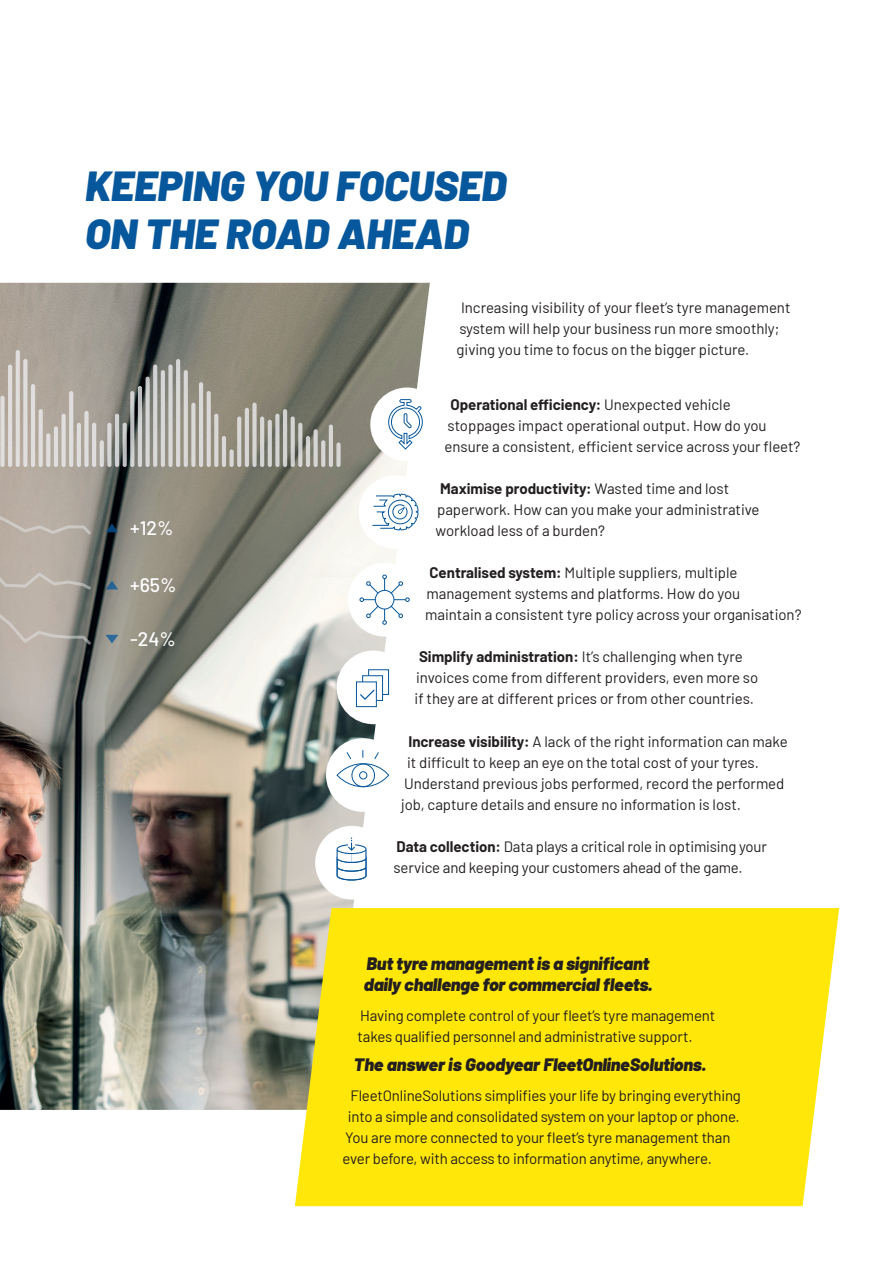
<style>
.page{position:relative;width:893px;height:1263px;background:#fff}
.page>*{position:absolute;margin:0;border:0;box-sizing:border-box;transform-origin:0 0}
.t1{font:italic 900 42px/48px "Barlow";color:#06579c}
.Subtitle_blue{font:500 19.5px "Barlow";color:#fff}
.Body{font:italic 900 18px/21px "Barlow";letter-spacing:-.01em;color:#231f20}
.Body-2{font:15px/21px "Barlow";letter-spacing:-.005em;color:#231f20}
.s1{font-weight:700}
</style>
<div class="page">
<img style="left:0;top:283px;width:430px;height:827px">
<div style="left:0;top:396px;width:5px;height:71px;background:#e0dedd;border-radius:2px"></div>
<hr style="left:8px;top:364px;width:4px;height:103px;background:#e0dddd;border-radius:2px">
<hr style="left:16px;top:350px;width:4px;height:117px;background:#e0dddd;border-radius:2px">
<svg style="left:23px;top:359px;width:4px;height:108px"></svg>
<hr style="left:31px;top:384px;width:4px;height:83px;background:#e0dedd;border-radius:2px">
<svg style="left:39px;top:409px;width:4px;height:58px"></svg>
<svg style="left:46px;top:433px;width:4px;height:34px"></svg>
<hr style="left:54px;top:426px;width:4px;height:41px;background:#e0dedd;border-radius:2px">
<div style="left:61px;top:414px;width:5px;height:53px;background:#e0dede;border-radius:2px"></div>
<hr style="left:69px;top:391px;width:4px;height:76px;background:#dfdddd;border-radius:2px">
<hr style="left:77px;top:423px;width:4px;height:44px;background:#dfdddd;border-radius:2px">
<div style="left:84px;top:411px;width:5px;height:56px;background:#dedddd;border-radius:2px"></div>
<hr style="left:92px;top:423px;width:4px;height:44px;background:#dedddc;border-radius:2px">
<hr style="left:100px;top:440px;width:4px;height:27px;background:#dcdbdb;border-radius:2px">
<svg style="left:107px;top:423px;width:4px;height:44px"></svg>
<hr style="left:115px;top:414px;width:4px;height:53px;background:#d0d1d2;border-radius:2px">
<svg style="left:123px;top:423px;width:4px;height:44px"></svg>
<svg style="left:130px;top:391px;width:4px;height:76px"></svg>
<svg style="left:138px;top:386px;width:4px;height:81px"></svg>
<svg style="left:145px;top:377px;width:5px;height:90px"></svg>
<svg style="left:153px;top:364px;width:4px;height:103px"></svg>
<hr style="left:161px;top:370px;width:4px;height:97px;background:#d7d7d7;border-radius:2px">
<div style="left:168px;top:364px;width:5px;height:103px;background:#d9d8d8;border-radius:2px"></div>
<hr style="left:176px;top:359px;width:4px;height:108px;background:#d8d8d7;border-radius:2px">
<hr style="left:184px;top:370px;width:4px;height:97px;background:#d9d8d7;border-radius:2px">
<svg style="left:191px;top:403px;width:4px;height:64px"></svg>
<hr style="left:199px;top:382px;width:4px;height:85px;background:#dad9d7;border-radius:2px">
<svg style="left:207px;top:391px;width:4px;height:76px"></svg>
<svg style="left:214px;top:414px;width:4px;height:53px"></svg>
<hr style="left:222px;top:436px;width:4px;height:31px;background:#dad8d6;border-radius:2px">
<div style="left:229px;top:449px;width:5px;height:18px;background:#d9d7d6;border-radius:2px"></div>
<svg style="left:237px;top:416px;width:4px;height:51px"></svg>
<hr style="left:245px;top:408px;width:4px;height:59px;background:#d8d7d5;border-radius:2px">
<div style="left:252px;top:403px;width:5px;height:64px;background:#d7d6d5;border-radius:2px"></div>
<hr style="left:260px;top:416px;width:4px;height:51px;background:#d3d3d2;border-radius:2px">
<svg style="left:268px;top:420px;width:4px;height:47px"></svg>
<div style="left:275px;top:414px;width:5px;height:53px;background:#d3d3d2;border-radius:2px"></div>
<hr style="left:283px;top:409px;width:4px;height:58px;background:#d2d3d2;border-radius:2px">
<svg style="left:291px;top:416px;width:4px;height:51px"></svg>
<svg style="left:298px;top:423px;width:4px;height:44px"></svg>
<hr style="left:306px;top:436px;width:4px;height:31px;background:#d5d5d4;border-radius:2px">
<svg style="left:314px;top:429px;width:4px;height:38px"></svg>
<svg style="left:321px;top:440px;width:4px;height:27px"></svg>
<hr style="left:329px;top:424px;width:4px;height:43px;background:#d7d6d5;border-radius:2px">
<div style="left:336px;top:442px;width:5px;height:25px;background:#d7d6d5;border-radius:2px"></div>
<svg style="left:106px;top:523px;width:12px;height:9px"></svg>
<svg style="left:106px;top:581px;width:12px;height:8px"></svg>
<svg style="left:106px;top:635px;width:12px;height:8px"></svg>
<svg style="left:0;top:512px;width:91px;height:24px"></svg>
<svg style="left:0;top:571px;width:91px;height:20px"></svg>
<svg style="left:0;top:613px;width:91px;height:33px"></svg>
<div style="left:370px;top:387px;width:74px;height:74px;background:#fff;border-radius:50%"></div>
<svg style="left:388px;top:399px;width:35px;height:51px"></svg>
<div style="left:359px;top:475px;width:73px;height:74px;background:#fff;border-radius:50%"></div>
<svg style="left:372px;top:493px;width:47px;height:38px"></svg>
<div style="left:326px;top:738px;width:74px;height:74px;background:#fff;border-radius:50%"></div>
<svg style="left:336px;top:750px;width:53px;height:38px"></svg>
<div style="left:348px;top:563px;width:73px;height:73px;background:#fff;border-radius:50%"></div>
<svg style="left:359px;top:575px;width:51px;height:50px"></svg>
<div style="left:375px;top:590px;width:19px;height:19px;background:#fff;border-radius:50%"></div>
<div style="left:375px;top:590px;width:19px;height:19px;border:1px solid #06579c;border-radius:50%"></div>
<div style="left:337px;top:650px;width:73px;height:74px;background:#fff;border-radius:50%"></div>
<div style="left:368px;top:669px;width:21px;height:26px;background:#fff;border:1px solid #06579c"></div>
<div style="left:362px;top:675px;width:21px;height:26px;background:#fff;border:1px solid #06579c"></div>
<div style="left:356px;top:681px;width:21px;height:26px;background:#fff;border:1px solid #06579c"></div>
<svg style="left:360px;top:689px;width:15px;height:11px"></svg>
<div style="left:315px;top:826px;width:74px;height:73px;background:#fff;border-radius:50%"></div>
<svg style="left:337px;top:837px;width:30px;height:43px"></svg>
<svg style="left:295px;top:908px;width:544px;height:298px;fill:#ffe709"></svg>
<p class="t1" style="left:85px;top:159px;width:423px">KEEPING YOU FOCUSED<br>ON THE ROAD AHEAD</p>
<p class="Subtitle_blue" style="left:130px;top:513px;width:45px">+12%</p>
<p class="Subtitle_blue" style="left:130px;top:571px;width:48px">+65%</p>
<p class="Subtitle_blue" style="left:130px;top:625px;width:47px">-24%</p>
<p class="Body-2" style="left:457px;top:295px;width:335px;text-indent:4px">Increasing visibility of your fleet’s tyre management system will help your business run more smoothly; giving you time to focus on the bigger picture.</p>
<p class="Body-2" style="left:445px;top:392px;width:357px;text-indent:6px"><span class="s1">Operational efficiency:</span> Unexpected vehicle stoppages impact operational output. How do you ensure a consistent, efficient service across your fleet?</p>
<p class="Body-2" style="left:436px;top:477px;width:326px;text-indent:4px"><span class="s1">Maximise productivity:</span> Wasted time and lost paperwork. How can you make your administrative workload less of a burden?</p>
<p class="Body-2" style="left:425px;top:561px;width:378px;text-indent:4px"><span class="s1">Centralised system:</span> Multiple suppliers, multiple management systems and platforms. How do you<br>maintain a consistent tyre policy across your organisation?</p>
<p class="Body-2" style="left:415px;top:645px;width:345px;text-indent:4px"><span class="s1">Simplify administration:</span> It’s challenging when tyre invoices come from different providers, even more so if they are at different prices or from other countries.</p>
<p class="Body-2" style="left:409px;top:730px;width:381px"><span class="s1">Increase visibility:</span> A lack of the right information can make</p>
<p class="Body-2" style="left:407px;top:751px;width:353px">it difficult to keep an eye on the total cost of your tyres.</p>
<p class="Body-2" style="left:404px;top:772px;width:382px">Understand previous jobs performed, record the performed</p>
<p class="Body-2" style="left:401px;top:793px;width:341px">job, capture details and ensure no information is lost.</p>
<p class="Body-2" style="left:394px;top:835px;width:375px"><span class="s1">Data collection:</span> Data plays a critical role in optimising your service and keeping your customers ahead of the game.</p>
<p class="Body" style="left:364px;top:952px;width:291px">But tyre management is a significant daily challenge for commercial fleets.</p>
<p class="Body-2" style="left:358px;top:1003px;width:359px">Having complete control of your fleet’s tyre management takes qualified personnel and administrative support.</p>
<p class="Body" style="left:354px;top:1053px;width:354px">The answer is Goodyear FleetOnlineSolutions.</p>
<p class="Body-2" style="left:350px;top:1083px;width:392px">FleetOnlineSolutions simplifies your life by bringing everything</p>
<p class="Body-2" style="left:348px;top:1104px;width:393px">into a simple and consolidated system on your laptop or phone.</p>
<p class="Body-2" style="left:345px;top:1125px;width:387px">You are more connected to your fleet’s tyre management than</p>
<p class="Body-2" style="left:343px;top:1146px;width:371px">ever before, with access to information anytime, anywhere.</p>
</div>
